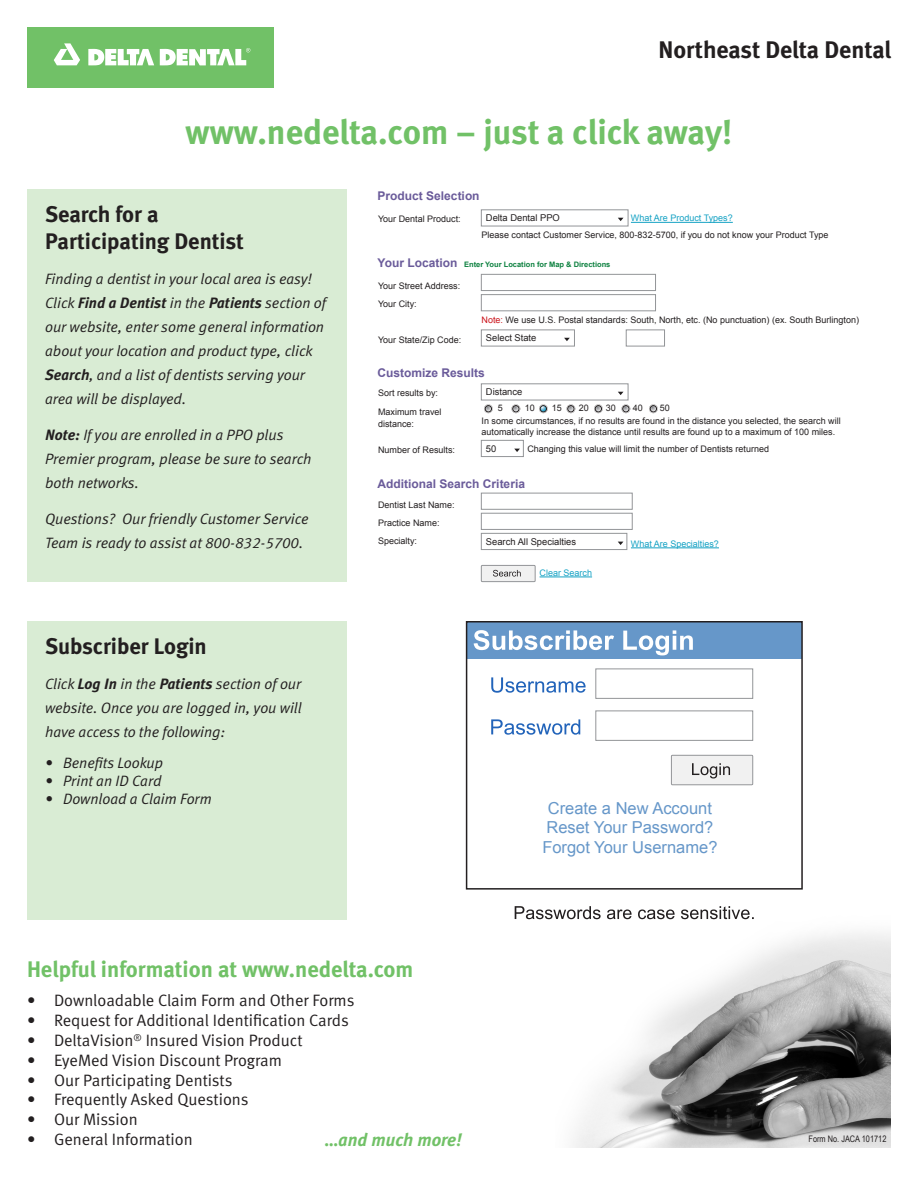
<style>
.page{position:relative;width:918px;height:1188px;background:#fff}
.page>*{position:absolute;margin:0;border:0;box-sizing:border-box;transform-origin:0 0}
.t1{font:34.5px "Meta Bold LF";color:#71c167}
.t2{font:24px "Meta Bold LF";color:#231f20}
.t3{font:22.5px "Meta Bold LF";color:#231f20}
.t4{font:22.5px "Meta Bold LF";color:#71c167}
.t5{font:italic 700 18px "Meta Plus";color:#71c167}
.t6{font:16.5px "Meta Normal LF";color:#231f20}
.t7{font:16.5px "Arial";color:#6697c9}
.t8{font:italic 15px/24px "Meta Normal LF";color:#231f20}
.t9{font:700 12px "Arial";color:#6a5b9a}
.t10{font:9.3px "Arial";color:#231f20}
.t11{font:9px "Arial";color:#231f20}
.t12{font:9px "Arial";color:#15a2c4}
.t13{font:9px "Arial Narrow";color:#231f20}
.t14{font:700 7.5px "Arial";color:#0d8140}
.s1{font-family:"Meta Plus";font-weight:700}
.s2{font-size:12px;color:#6a5b9a}
.s3{color:#cb141c}
</style>
<div class="page">
<img style="left:514px;top:906px;width:377px;height:241px">
<div style="left:27px;top:27px;width:246px;height:60px;background:#71c167"></div>
<svg style="left:54px;top:43px;width:26px;height:22px"></svg>
<svg style="left:88px;top:49px;width:66px;height:17px"></svg>
<svg style="left:160px;top:48px;width:90px;height:18px"></svg>
<div style="left:27px;top:189px;width:320px;height:393px;background:#d9ecd4"></div>
<div style="left:27px;top:621px;width:320px;height:298px;background:#d9ecd4"></div>
<svg style="left:484px;top:404px;width:9px;height:9px"></svg>
<div style="left:485px;top:406px;width:7px;height:6px;border:1px solid #231f20;border-radius:50%"></div>
<svg style="left:512px;top:404px;width:8px;height:9px"></svg>
<svg style="left:567px;top:404px;width:8px;height:9px"></svg>
<svg style="left:594px;top:404px;width:9px;height:9px"></svg>
<div style="left:595px;top:406px;width:7px;height:6px;border:1px solid #231f20;border-radius:50%"></div>
<svg style="left:622px;top:404px;width:8px;height:9px"></svg>
<svg style="left:649px;top:404px;width:9px;height:9px"></svg>
<div style="left:650px;top:406px;width:7px;height:6px;border:1px solid #231f20;border-radius:50%"></div>
<div style="left:481px;top:274px;width:175px;height:17px;border:1px solid #939598"></div>
<div style="left:481px;top:294px;width:175px;height:17px;border:1px solid #939598"></div>
<div style="left:626px;top:330px;width:39px;height:16px;border:1px solid #939598"></div>
<div style="left:481px;top:493px;width:152px;height:17px;border:1px solid #939598"></div>
<div style="left:481px;top:513px;width:152px;height:17px;border:1px solid #939598"></div>
<div style="left:481px;top:533px;width:146px;height:17px;border:1px solid #939598"></div>
<svg style="left:618px;top:542px;width:5px;height:3px"></svg>
<svg style="left:618px;top:218px;width:5px;height:3px"></svg>
<div style="left:481px;top:209px;width:147px;height:17px;border:1px solid #939598"></div>
<div style="left:481px;top:565px;width:54px;height:17px;background:#f1f1f1"></div>
<div style="left:481px;top:565px;width:55px;height:17px;border:1px solid #939598"></div>
<svg style="left:493px;top:570px;width:28px;height:7px"></svg>
<svg style="left:491px;top:719px;width:89px;height:16px"></svg>
<svg style="left:491px;top:677px;width:95px;height:16px"></svg>
<div style="left:467px;top:622px;width:335px;height:37px;background:#6697c9"></div>
<svg style="left:515px;top:906px;width:239px;height:13px"></svg>
<div style="left:466px;top:621px;width:337px;height:269px;border:2px solid #231f20"></div>
<div style="left:595px;top:669px;width:158px;height:30px;border:1px solid #939598"></div>
<div style="left:671px;top:755px;width:82px;height:30px;background:#f1f1f1"></div>
<div style="left:671px;top:755px;width:82px;height:30px;border:1px solid #939598"></div>
<div style="left:595px;top:711px;width:158px;height:30px;border:1px solid #939598"></div>
<svg style="left:474px;top:630px;width:219px;height:25px"></svg>
<svg style="left:692px;top:763px;width:38px;height:16px"></svg>
<hr style="left:631px;top:222px;width:102px;height:1px;background:#15a2c4">
<svg style="left:564px;top:338px;width:6px;height:3px"></svg>
<hr style="left:631px;top:548px;width:88px;height:1px;background:#15a2c4">
<hr style="left:540px;top:577px;width:52px;height:1px;background:#15a2c4">
<svg style="left:618px;top:392px;width:5px;height:3px"></svg>
<div style="left:481px;top:383px;width:147px;height:17px;border:1px solid #939598"></div>
<div style="left:481px;top:440px;width:43px;height:17px;border:1px solid #939598"></div>
<svg style="left:514px;top:449px;width:6px;height:3px"></svg>
<svg style="left:539px;top:404px;width:9px;height:9px"></svg>
<div style="left:540px;top:405px;width:7px;height:7px;border:1px solid #231f20;border-radius:50%"></div>
<p class="t2" style="left:658px;top:35px;width:234px">Northeast Delta Dental</p>
<p class="t1" style="left:186px;top:111px;width:548px">www.nedelta.com – just a click away!</p>
<p class="t3" style="left:45px;top:200px;width:115px">Search for a</p>
<p class="t3" style="left:45px;top:227px;width:200px">Participating Dentist</p>
<p class="t8" style="left:45px;top:267px;width:282px">Finding a dentist in your local area is easy!<br>Click <span class="s1">Find a Dentist</span> in the <span class="s1">Patients</span> section of our website, enter some general information about your location and product type, click <span class="s1">Search</span>, and a list of dentists serving your area will be displayed.</p>
<p class="t8" style="left:45px;top:423px;width:268px"><span class="s1">Note:</span> If you are enrolled in a PPO plus<br>Premier program, please be sure to search both networks.</p>
<p class="t8" style="left:45px;top:507px;width:265px">Questions? Our friendly Customer Service<br>Team is ready to assist at 800-832-5700.</p>
<p class="t3" style="left:45px;top:632px;width:163px">Subscriber Login</p>
<p class="t8" style="left:45px;top:671px;width:258px;text-align:justify">Click <span class="s1">Log In</span> in the <span class="s1">Patients</span> section of our website. Once you are logged in, you will have access to the following:</p>
<p class="t8" style="left:45px;top:751px;width:120px">• Benefits Lookup</p>
<p class="t8" style="left:45px;top:769px;width:118px">• Print an ID Card</p>
<p class="t8" style="left:45px;top:787px;width:168px">• Download a Claim Form</p>
<p class="t9" style="left:378px;top:188px;width:104px">Product Selection</p>
<p class="t11" style="left:378px;top:212px;width:84px">Your Dental Product:</p>
<p class="t10" style="left:486px;top:212px;width:75px">Delta Dental PPO</p>
<p class="t12" style="left:631px;top:212px;width:103px">What Are Product Types?</p>
<p class="t11" style="left:482px;top:229px;width:349px">Please contact Customer Service, 800-832-5700, if you do not know your Product Type</p>
<p class="t14" style="left:378px;top:260px;width:234px"><span class="s2">Your Location</span> Enter Your Location for Map &amp; Directions</p>
<p class="t11" style="left:378px;top:280px;width:84px">Your Street Address:</p>
<p class="t11" style="left:378px;top:298px;width:40px">Your City:</p>
<p class="t11" style="left:378px;top:334px;width:85px">Your State/Zip Code:</p>
<p class="t11" style="left:482px;top:314px;width:379px"><span class="s3">Note:</span> We use U.S. Postal standards: South, North, etc. (No punctuation) (ex. South Burlington)</p>
<p class="t10" style="left:486px;top:332px;width:52px">Select State</p>
<p class="t9" style="left:378px;top:365px;width:109px">Customize Results</p>
<p class="t11" style="left:378px;top:386px;width:62px">Sort results by:</p>
<p class="t11" style="left:378px;top:406px;width:65px">Maximum travel</p>
<p class="t11" style="left:378px;top:418px;width:38px">distance:</p>
<p class="t11" style="left:378px;top:443px;width:79px">Number of Results:</p>
<p class="t10" style="left:486px;top:386px;width:38px">Distance</p>
<p class="t11" style="left:482px;top:415px;width:361px">In some circumstances, if no results are found in the distance you selected, the search will</p>
<p class="t11" style="left:482px;top:426px;width:355px">automatically increase the distance until results are found up to a maximum of 100 miles.</p>
<p class="t11" style="left:498px;top:402px;width:7px">5</p>
<p class="t11" style="left:525px;top:402px;width:12px">10</p>
<p class="t11" style="left:552px;top:402px;width:12px">15</p>
<p class="t11" style="left:579px;top:402px;width:12px">20</p>
<p class="t11" style="left:606px;top:402px;width:12px">30</p>
<p class="t11" style="left:633px;top:402px;width:12px">40</p>
<p class="t11" style="left:660px;top:402px;width:12px">50</p>
<p class="t10" style="left:486px;top:443px;width:12px">50</p>
<p class="t11" style="left:527px;top:443px;width:243px">Changing this value will limit the number of Dentists returned</p>
<p class="t9" style="left:378px;top:476px;width:149px">Additional Search Criteria</p>
<p class="t11" style="left:378px;top:499px;width:78px">Dentist Last Name:</p>
<p class="t11" style="left:378px;top:517px;width:63px">Practice Name:</p>
<p class="t11" style="left:378px;top:535px;width:41px">Specialty:</p>
<p class="t12" style="left:631px;top:538px;width:90px">What Are Specialties?</p>
<p class="t12" style="left:540px;top:567px;width:54px">Clear Search</p>
<p class="t10" style="left:486px;top:536px;width:92px">Search All Specialties</p>
<p class="t7" style="left:548px;top:797px;width:166px">Create a New Account</p>
<p class="t7" style="left:546px;top:817px;width:168px">Reset Your Password?</p>
<p class="t7" style="left:542px;top:837px;width:177px">Forgot Your Username?</p>
<p class="t4" style="left:27px;top:955px;width:388px">Helpful information at www.nedelta.com</p>
<p class="t6" style="left:27px;top:991px;width:329px">• Downloadable Claim Form and Other Forms</p>
<p class="t6" style="left:27px;top:1011px;width:323px">• Request for Additional Identification Cards</p>
<p class="t6" style="left:27px;top:1031px;width:277px">• DeltaVision<sup>®</sup> Insured Vision Product</p>
<p class="t6" style="left:27px;top:1051px;width:257px">• EyeMed Vision Discount Program</p>
<p class="t6" style="left:27px;top:1070px;width:207px">• Our Participating Dentists</p>
<p class="t6" style="left:27px;top:1090px;width:223px">• Frequently Asked Questions</p>
<p class="t6" style="left:27px;top:1110px;width:112px">• Our Mission</p>
<p class="t6" style="left:27px;top:1130px;width:167px">• General Information</p>
<p class="t5" style="left:325px;top:1129px;width:138px">…and much more!</p>
<p class="t13" style="left:809px;top:1132px;width:79px">Form No. JACA 101712</p>
</div>
